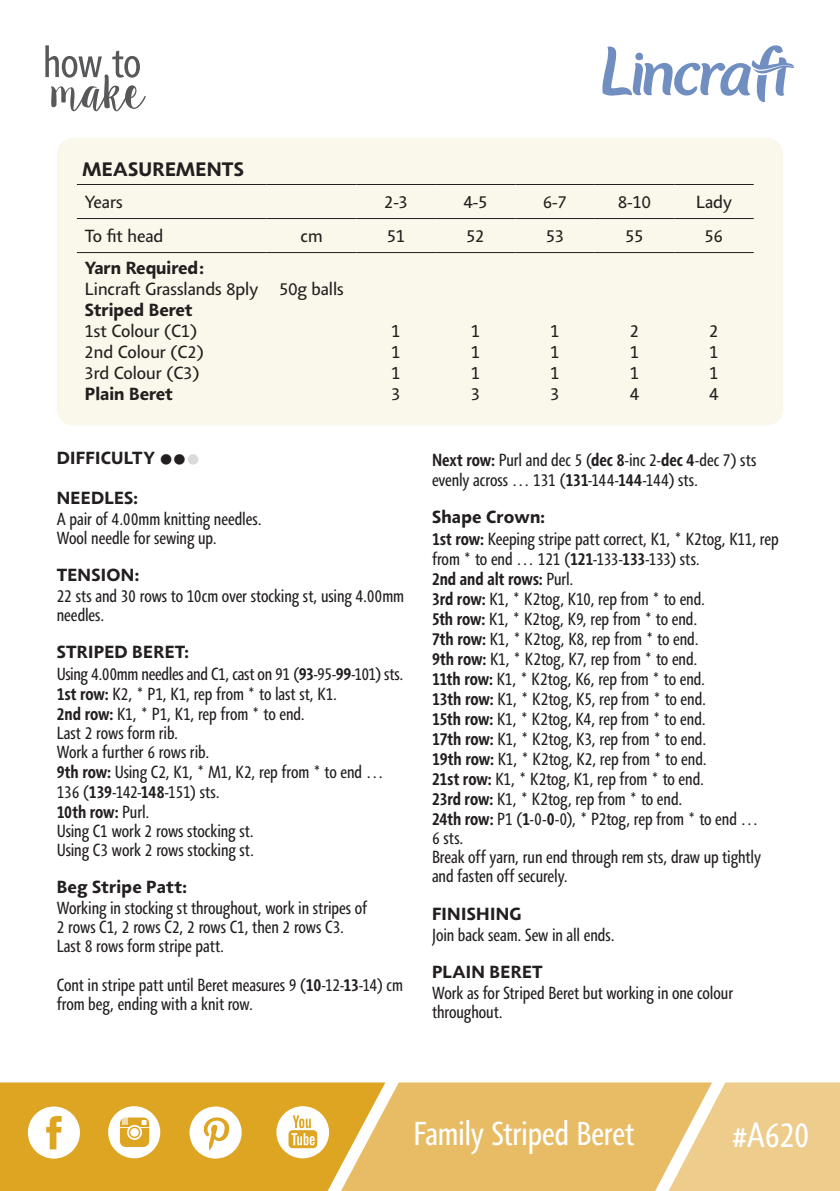
<style>
.page{position:relative;width:840px;height:1191px;background:#fff}
.page>*{position:absolute;margin:0;border:0;box-sizing:border-box;transform-origin:0 0}
.knitting_sub_heading{font:condensed 36.2px "Agilita LT Pro";color:#fff}
.knitting_sub_heading-2{font:condensed 34px "Agilita LT Pro";letter-spacing:-.01em;color:#fff}
.t1{font:700 20px "Agilita LT Pro";letter-spacing:.02em;color:#231f20}
.t2{font:condensed 18px/19px "Agilita LT Pro";letter-spacing:-.005em;color:#231f20}
.t3{font:18px/21px "Agilita LT Pro";color:#231f20}
.t4{font:700 18px "Agilita LT Pro";letter-spacing:.015em;color:#231f20}
.t5{font:700 condensed 18px "Agilita LT Pro";letter-spacing:-.005em;color:#231f20}
.s1{font-weight:700}
.s2{color:#d9dadc}
.s3{font-weight:400}
</style>
<div class="page">
<svg style="left:45px;top:45px;width:101px;height:66px"></svg>
<svg style="left:602px;top:45px;width:191px;height:57px"></svg>
<div style="left:0;top:1082px;width:276px;height:109px;background:#dea523"></div>
<div style="left:410px;top:1082px;width:219px;height:109px;background:#e7bc65"></div>
<svg style="left:629px;top:1082px;width:210px;height:109px;background:#eccb89"></svg>
<svg style="left:189px;top:1106px;width:52px;height:52px"></svg>
<svg style="left:28px;top:1106px;width:52px;height:52px"></svg>
<svg style="left:276px;top:1082px;width:134px;height:109px"></svg>
<svg style="left:108px;top:1106px;width:52px;height:52px"></svg>
<div style="left:57px;top:138px;width:725px;height:287px;background:#f9f8ea;border-radius:17px"></div>
<hr style="left:77px;top:184px;width:189px;height:1px;background:#231f20">
<hr style="left:266px;top:184px;width:90px;height:1px;background:#231f20">
<hr style="left:356px;top:184px;width:79px;height:1px;background:#231f20">
<hr style="left:435px;top:184px;width:80px;height:1px;background:#231f20">
<hr style="left:515px;top:184px;width:79px;height:1px;background:#231f20">
<hr style="left:594px;top:184px;width:80px;height:1px;background:#231f20">
<hr style="left:674px;top:184px;width:79px;height:1px;background:#231f20">
<hr style="left:77px;top:218px;width:189px;height:1px;background:#231f20">
<hr style="left:266px;top:218px;width:90px;height:1px;background:#231f20">
<hr style="left:356px;top:218px;width:79px;height:1px;background:#231f20">
<hr style="left:435px;top:218px;width:80px;height:1px;background:#231f20">
<hr style="left:515px;top:218px;width:79px;height:1px;background:#231f20">
<hr style="left:594px;top:218px;width:80px;height:1px;background:#231f20">
<hr style="left:674px;top:218px;width:79px;height:1px;background:#231f20">
<hr style="left:77px;top:252px;width:189px;height:1px;background:#231f20">
<hr style="left:266px;top:252px;width:90px;height:1px;background:#231f20">
<hr style="left:356px;top:252px;width:79px;height:1px;background:#231f20">
<hr style="left:435px;top:252px;width:80px;height:1px;background:#231f20">
<hr style="left:515px;top:252px;width:79px;height:1px;background:#231f20">
<hr style="left:594px;top:252px;width:80px;height:1px;background:#231f20">
<hr style="left:674px;top:252px;width:79px;height:1px;background:#231f20">
<p class="t1" style="left:82px;top:155px;width:163px">MEASUREMENTS</p>
<p class="t3" style="left:85px;top:192px;width:39px">Years</p>
<p class="t3" style="left:384px;top:192px;width:25px">2-3</p>
<p class="t3" style="left:463px;top:192px;width:25px">4-5</p>
<p class="t3" style="left:543px;top:192px;width:25px">6-7</p>
<p class="t3" style="left:618px;top:192px;width:34px">8-10</p>
<p class="t3" style="left:695px;top:192px;width:37px">Lady</p>
<p class="t3" style="left:85px;top:226px;width:80px">To fit head</p>
<p class="t3" style="left:300px;top:226px;width:24px">cm</p>
<p class="t3" style="left:387px;top:226px;width:19px">51</p>
<p class="t3" style="left:466px;top:226px;width:19px">52</p>
<p class="t3" style="left:545px;top:226px;width:19px">53</p>
<p class="t3" style="left:625px;top:226px;width:19px">55</p>
<p class="t3" style="left:704px;top:226px;width:19px">56</p>
<p class="t4" style="left:85px;top:254px;width:120px">Yarn Required:</p>
<p class="t3" style="left:85px;top:278px;width:175px">Lincraft Grasslands 8ply</p>
<p class="t3" style="left:85px;top:299px;width:114px"><span class="s1">Striped Beret<br></span>1st Colour (C1)</p>
<p class="t3" style="left:85px;top:341px;width:120px">2nd Colour (C2)</p>
<p class="t3" style="left:85px;top:362px;width:116px">3rd Colour (C3)<br><span class="s1">Plain Beret</span></p>
<p class="t3" style="left:279px;top:278px;width:66px">50g balls</p>
<p class="t3" style="left:391px;top:320px;width:10px">1</p>
<p class="t3" style="left:391px;top:341px;width:10px">1</p>
<p class="t3" style="left:391px;top:362px;width:10px">1</p>
<p class="t3" style="left:391px;top:383px;width:10px">3</p>
<p class="t3" style="left:471px;top:320px;width:10px">1</p>
<p class="t3" style="left:471px;top:341px;width:10px">1</p>
<p class="t3" style="left:471px;top:362px;width:10px">1</p>
<p class="t3" style="left:471px;top:383px;width:10px">3</p>
<p class="t3" style="left:550px;top:320px;width:10px">1</p>
<p class="t3" style="left:550px;top:341px;width:10px">1</p>
<p class="t3" style="left:550px;top:362px;width:10px">1</p>
<p class="t3" style="left:550px;top:383px;width:10px">3</p>
<p class="t3" style="left:629px;top:320px;width:10px">2</p>
<p class="t3" style="left:629px;top:341px;width:10px">1</p>
<p class="t3" style="left:629px;top:362px;width:10px">1</p>
<p class="t3" style="left:629px;top:383px;width:10px">4</p>
<p class="t3" style="left:709px;top:320px;width:10px">2</p>
<p class="t3" style="left:709px;top:341px;width:10px">1</p>
<p class="t3" style="left:709px;top:362px;width:10px">1</p>
<p class="t3" style="left:709px;top:383px;width:10px">4</p>
<p class="t4" style="left:57px;top:445px;width:144px">DIFFICULTY ●●<span class="s2">●</span></p>
<p class="t4" style="left:57px;top:485px;width:83px">NEEDLES:</p>
<p class="t2" style="left:57px;top:509px;width:206px">A pair of 4.00mm knitting needles.</p>
<p class="t2" style="left:57px;top:528px;width:161px">Wool needle for sewing up.</p>
<p class="t4" style="left:57px;top:562px;width:84px">TENSION:</p>
<p class="t2" style="left:57px;top:586px;width:349px">22 sts and 30 rows to 10cm over stocking st, using 4.00mm needles.</p>
<p class="t4" style="left:57px;top:639px;width:134px">STRIPED BERET:</p>
<p class="t2" style="left:57px;top:664px;width:348px">Using 4.00mm needles and C1, cast on 91 (<span class="s1">93</span>-95-<span class="s1">99</span>-101) sts.</p>
<p class="t2" style="left:57px;top:684px;width:282px"><span class="s1">1st row:</span> K2, * P1, K1, rep from * to last st, K1.</p>
<p class="t2" style="left:57px;top:704px;width:249px"><span class="s1">2nd row:</span> K1, * P1, K1, rep from * to end.</p>
<p class="t2" style="left:57px;top:723px;width:123px">Last 2 rows form rib.</p>
<p class="t2" style="left:57px;top:742px;width:154px">Work a further 6 rows rib.</p>
<p class="t2" style="left:57px;top:762px;width:328px;line-height:20px"><span class="s1">9th row:</span> Using C2, K1, * M1, K2, rep from * to end …<br>136 (<span class="s1">139</span>-142-<span class="s1">148</span>-151) sts.</p>
<p class="t5" style="left:57px;top:799px;width:94px">10th row: <span class="s3">Purl.</span></p>
<p class="t2" style="left:57px;top:821px;width:198px">Using C1 work 2 rows stocking st.</p>
<p class="t2" style="left:57px;top:840px;width:199px">Using C3 work 2 rows stocking st.</p>
<p class="t4" style="left:57px;top:874px;width:132px">Beg Stripe Patt:</p>
<p class="t2" style="left:57px;top:898px;width:312px">Working in stocking st throughout, work in stripes of<br>2 rows C1, 2 rows C2, 2 rows C1, then 2 rows C3.</p>
<p class="t2" style="left:57px;top:936px;width:169px">Last 8 rows form stripe patt.</p>
<p class="t2" style="left:57px;top:975px;width:347px">Cont in stripe patt until Beret measures 9 (<span class="s1">10</span>-12-<span class="s1">13</span>-14) cm from beg, ending with a knit row.</p>
<p class="t2" style="left:432px;top:449px;width:326px;line-height:20px"><span class="s1">Next row:</span> Purl and dec 5 (<span class="s1">dec 8</span>-inc 2-<span class="s1">dec 4</span>-dec 7) sts evenly across … 131 (<span class="s1">131</span>-144-<span class="s1">144</span>-144) sts.</p>
<p class="t4" style="left:432px;top:503px;width:114px">Shape Crown:</p>
<p class="t2" style="left:432px;top:528px;width:348px;line-height:20px"><span class="s1">1st row:</span> Keeping stripe patt correct, K1, * K2tog, K11, rep from * to end … 121 (<span class="s1">121</span>-133-<span class="s1">133</span>-133) sts.</p>
<p class="t5" style="left:432px;top:565px;width:143px">2nd and alt rows: <span class="s3">Purl.</span></p>
<p class="t2" style="left:432px;top:589px;width:274px"><span class="s1">3rd row:</span> K1, * K2tog, K10, rep from * to end.</p>
<p class="t2" style="left:432px;top:609px;width:267px"><span class="s1">5th row:</span> K1, * K2tog, K9, rep from * to end.</p>
<p class="t2" style="left:432px;top:629px;width:268px"><span class="s1">7th row:</span> K1, * K2tog, K8, rep from * to end.</p>
<p class="t2" style="left:432px;top:649px;width:267px"><span class="s1">9th row:</span> K1, * K2tog, K7, rep from * to end.</p>
<p class="t2" style="left:432px;top:669px;width:274px"><span class="s1">11th row:</span> K1, * K2tog, K6, rep from * to end.</p>
<p class="t2" style="left:432px;top:689px;width:275px"><span class="s1">13th row:</span> K1, * K2tog, K5, rep from * to end.</p>
<p class="t2" style="left:432px;top:709px;width:275px"><span class="s1">15th row:</span> K1, * K2tog, K4, rep from * to end.</p>
<p class="t2" style="left:432px;top:729px;width:276px"><span class="s1">17th row:</span> K1, * K2tog, K3, rep from * to end.</p>
<p class="t2" style="left:432px;top:749px;width:276px"><span class="s1">19th row:</span> K1, * K2tog, K2, rep from * to end.</p>
<p class="t2" style="left:432px;top:769px;width:273px"><span class="s1">21st row:</span> K1, * K2tog, K1, rep from * to end.</p>
<p class="t2" style="left:432px;top:789px;width:252px"><span class="s1">23rd row:</span> K1, * K2tog, rep from * to end.</p>
<p class="t2" style="left:432px;top:809px;width:328px"><span class="s1">24th row:</span> P1 (<span class="s1">1</span>-0-<span class="s1">0</span>-0), * P2tog, rep from * to end …<br>6 sts.</p>
<p class="t2" style="left:432px;top:847px;width:330px">Break off yarn, run end through rem sts, draw up tightly and fasten off securely.</p>
<p class="t4" style="left:432px;top:900px;width:91px">FINISHING</p>
<p class="t2" style="left:432px;top:925px;width:184px">Join back seam. Sew in all ends.</p>
<p class="t4" style="left:432px;top:958px;width:112px">PLAIN BERET</p>
<p class="t2" style="left:432px;top:983px;width:302px">Work as for Striped Beret but working in one colour throughout.</p>
<p class="knitting_sub_heading-2" style="left:413px;top:1109px;width:222px">Family Striped Beret</p>
<p class="knitting_sub_heading" style="left:731px;top:1109px;width:80px">#A620</p>
</div>
